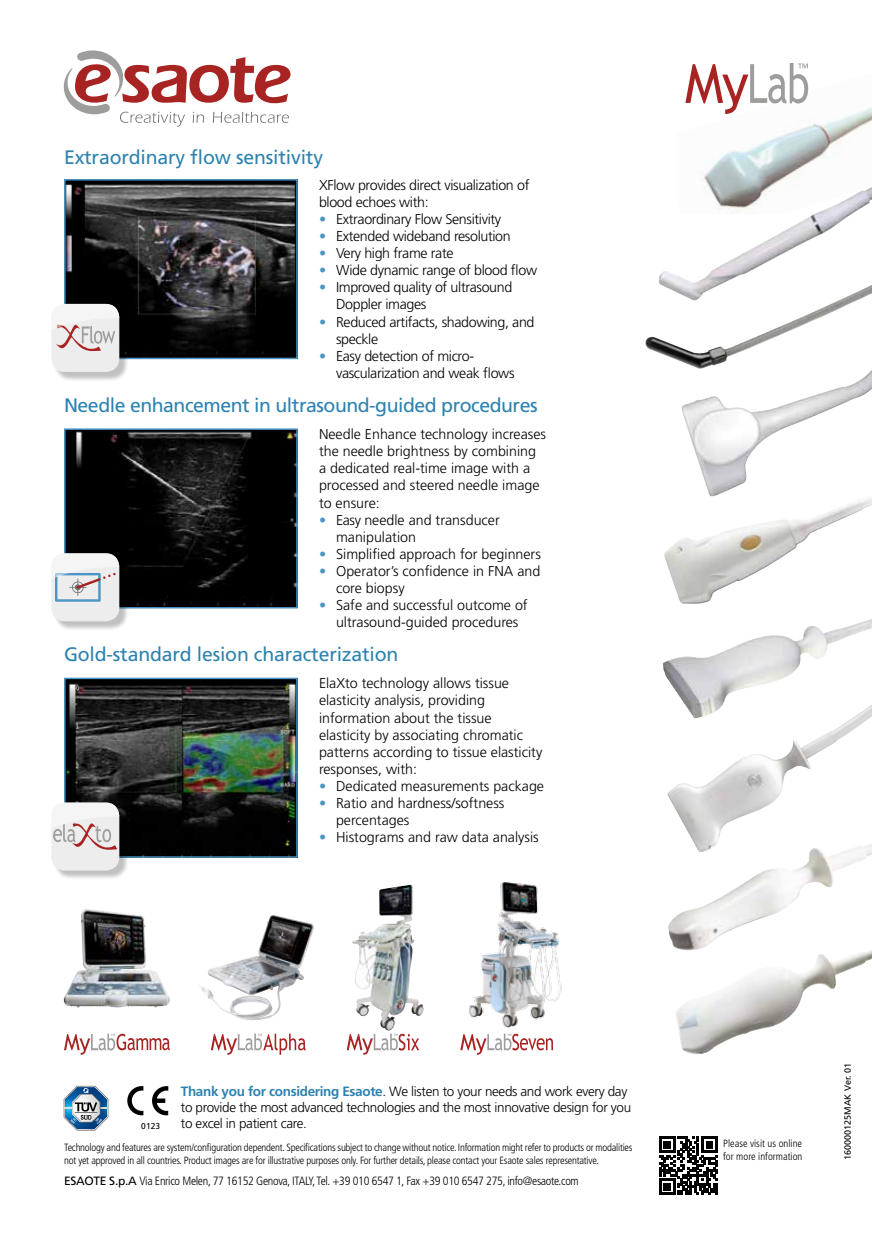
<style>
.page{position:relative;width:872px;height:1242px;background:#fff}
.page>*{position:absolute;margin:0;border:0;box-sizing:border-box;transform-origin:0 0}
.t1{font:19.5px "Frutiger";letter-spacing:-.01em;color:#2d82b0}
.t2{font:300 14.25px/17.1px "Frutiger";color:#000}
.t3{font:300 14.25px/17.1px "Frutiger";letter-spacing:-.025em;color:#000}
.t4{font:300 13.5px/16.2px "Frutiger";letter-spacing:-.025em;color:#000}
.t5{font:300 condensed 12px "Frutiger";letter-spacing:-.025em;color:#000}
.t6{font:300 condensed 10.5px/12.9px "Frutiger";letter-spacing:-.02em;color:#000}
.t7{font:300 condensed 10.5px/12.9px "Frutiger";color:#000}
.t8{font:9px "Frutiger";color:#000}
.t9{font:8.55px "Frutiger";color:#000}
.s1{color:#4d95c4}
.s2{font-weight:700;color:#2d82b0}
.s3{font-weight:400;font-stretch:normal}
</style>
<div class="page">
<img style="left:704px;top:86px;width:168px;height:101px">
<svg style="left:63px;top:50px;width:227px;height:76px"></svg>
<svg style="left:685px;top:63px;width:123px;height:51px"></svg>
<img style="left:67px;top:680px;width:228px;height:175px">
<div style="left:64px;top:677px;width:234px;height:181px;border:2px solid #4d95c4"></div>
<img style="left:67px;top:182px;width:228px;height:174px">
<div style="left:64px;top:179px;width:234px;height:180px;border:2px solid #4d95c4"></div>
<div style="left:53px;top:306px;width:76px;height:76px;background:#000;opacity:.25"></div>
<div style="left:51px;top:304px;width:68px;height:68px;background:#ededed;border-radius:14px"></div>
<svg style="left:51px;top:304px;width:68px;height:47px"></svg>
<img style="left:67px;top:431px;width:228px;height:174px">
<div style="left:64px;top:428px;width:234px;height:180px;border:2px solid #4d95c4"></div>
<div style="left:53px;top:555px;width:76px;height:76px;background:#000;opacity:.25"></div>
<div style="left:51px;top:553px;width:68px;height:68px;background:#ededed;border-radius:14px"></div>
<svg style="left:51px;top:553px;width:68px;height:48px"></svg>
<div style="left:53px;top:804px;width:76px;height:76px;background:#000;opacity:.25"></div>
<div style="left:51px;top:802px;width:68px;height:68px;background:#ededed;border-radius:14px"></div>
<svg style="left:51px;top:802px;width:68px;height:47px"></svg>
<img style="left:64px;top:909px;width:23px;height:98px">
<svg style="left:64px;top:1033px;width:106px;height:21px"></svg>
<svg style="left:211px;top:1033px;width:95px;height:21px"></svg>
<img style="left:199px;top:915px;width:115px;height:106px">
<svg style="left:347px;top:1033px;width:72px;height:21px"></svg>
<img style="left:352px;top:885px;width:58px;height:144px">
<img style="left:469px;top:882px;width:92px;height:145px">
<svg style="left:460px;top:1033px;width:93px;height:21px"></svg>
<svg style="left:152px;top:1086px;width:16px;height:29px"></svg>
<svg style="left:127px;top:1086px;width:16px;height:29px"></svg>
<svg style="left:64px;top:1086px;width:44px;height:44px"></svg>
<svg style="left:659px;top:1136px;width:58px;height:59px"></svg>
<img style="left:668px;top:854px;width:204px;height:96px">
<img style="left:658px;top:187px;width:214px;height:98px">
<img style="left:664px;top:499px;width:208px;height:105px">
<img style="left:804px;top:619px;width:67px;height:14px">
<img style="left:675px;top:953px;width:187px;height:96px">
<img style="left:645px;top:285px;width:227px;height:84px">
<img style="left:682px;top:370px;width:190px;height:127px">
<img style="left:667px;top:704px;width:205px;height:150px">
<h1 class="t1" style="left:64px;top:145px;width:260px">Extraordinary flow sensitivity</h1>
<p class="t3" style="left:319px;top:176px;width:212px">XFlow provides direct visualization of blood echoes with:</p>
<p class="t3" style="left:319px;top:211px;width:184px"><span class="s1">•</span> Extraordinary Flow Sensitivity</p>
<p class="t3" style="left:319px;top:228px;width:193px"><span class="s1">•</span> Extended wideband resolution</p>
<p class="t3" style="left:319px;top:245px;width:136px"><span class="s1">•</span> Very high frame rate</p>
<p class="t3" style="left:319px;top:262px;width:220px"><span class="s1">•</span> Wide dynamic range of blood flow</p>
<p class="t3" style="left:336px;top:279px;width:178px;text-indent:-17px"><span class="s1">•</span> Improved quality of ultrasound<br>Doppler images</p>
<p class="t3" style="left:336px;top:313px;width:200px;text-indent:-17px"><span class="s1">•</span> Reduced artifacts, shadowing, and speckle</p>
<p class="t3" style="left:336px;top:347px;width:180px;text-indent:-17px"><span class="s1">•</span> Easy detection of micro&shy;vascularization and weak flows</p>
<h1 class="t1" style="left:64px;top:394px;width:475px">Needle enhancement in ultrasound-guided procedures</h1>
<p class="t2" style="left:319px;top:426px;width:228px">Needle Enhance technology increases the needle brightness by combining a dedicated real-time image with a processed and steered needle image to ensure:</p>
<p class="t2" style="left:336px;top:511px;width:165px;text-indent:-17px"><span class="s1">•</span> Easy needle and transducer manipulation</p>
<p class="t2" style="left:319px;top:545px;width:223px"><span class="s1">•</span> Simplified approach for beginners</p>
<p class="t2" style="left:336px;top:562px;width:206px;text-indent:-17px"><span class="s1">•</span> Operator’s confidence in FNA and core biopsy</p>
<p class="t2" style="left:319px;top:597px;width:210px;text-align:center"><span class="s1">•</span> Safe and successful outcome of ultrasound-guided procedures</p>
<h1 class="t1" style="left:64px;top:643px;width:336px">Gold-standard lesion characterization</h1>
<p class="t2" style="left:319px;top:675px;width:225px">ElaXto technology allows tissue elasticity analysis, providing information about the tissue elasticity by associating chromatic patterns according to tissue elasticity responses, with:</p>
<p class="t2" style="left:319px;top:777px;width:226px"><span class="s1">•</span> Dedicated measurements package</p>
<p class="t2" style="left:336px;top:795px;width:170px;text-indent:-17px"><span class="s1">•</span> Ratio and hardness/softness percentages</p>
<p class="t2" style="left:319px;top:829px;width:221px"><span class="s1">•</span> Histograms and raw data analysis</p>
<p class="t4" style="left:181px;top:1083px;width:452px"><span class="s2">Thank you for considering Esaote</span>. We listen to your needs and work every day to provide the most advanced technologies and the most innovative design for you</p>
<p class="t9" style="left:141px;top:1120px;width:20px">0123</p>
<p class="t4" style="left:181px;top:1116px;width:127px">to excel in patient care.</p>
<p class="t6" style="left:64px;top:1141px;width:570px">Technology and features are system/configuration dependent. Specifications subject to change without notice. Information might refer to products or modalities not yet approved in all countries. Product images are for illustrative purposes only. For further details, please contact your Esaote sales representative.</p>
<p class="t5" style="left:64px;top:1173px;width:516px"><span class="s3">ESAOTE S.p.A</span> Via Enrico Melen, 77 16152 Genova, ITALY, Tel. +39 010 6547 1, Fax +39 010 6547 275, info@esaote.com</p>
<p class="t7" style="left:723px;top:1137px;width:81px">Please visit us online for more information</p>
<p class="t8" style="left:842px;top:1159px;width:98px;rotate:-90deg">160000125MAK Ver. 01</p>
</div>
